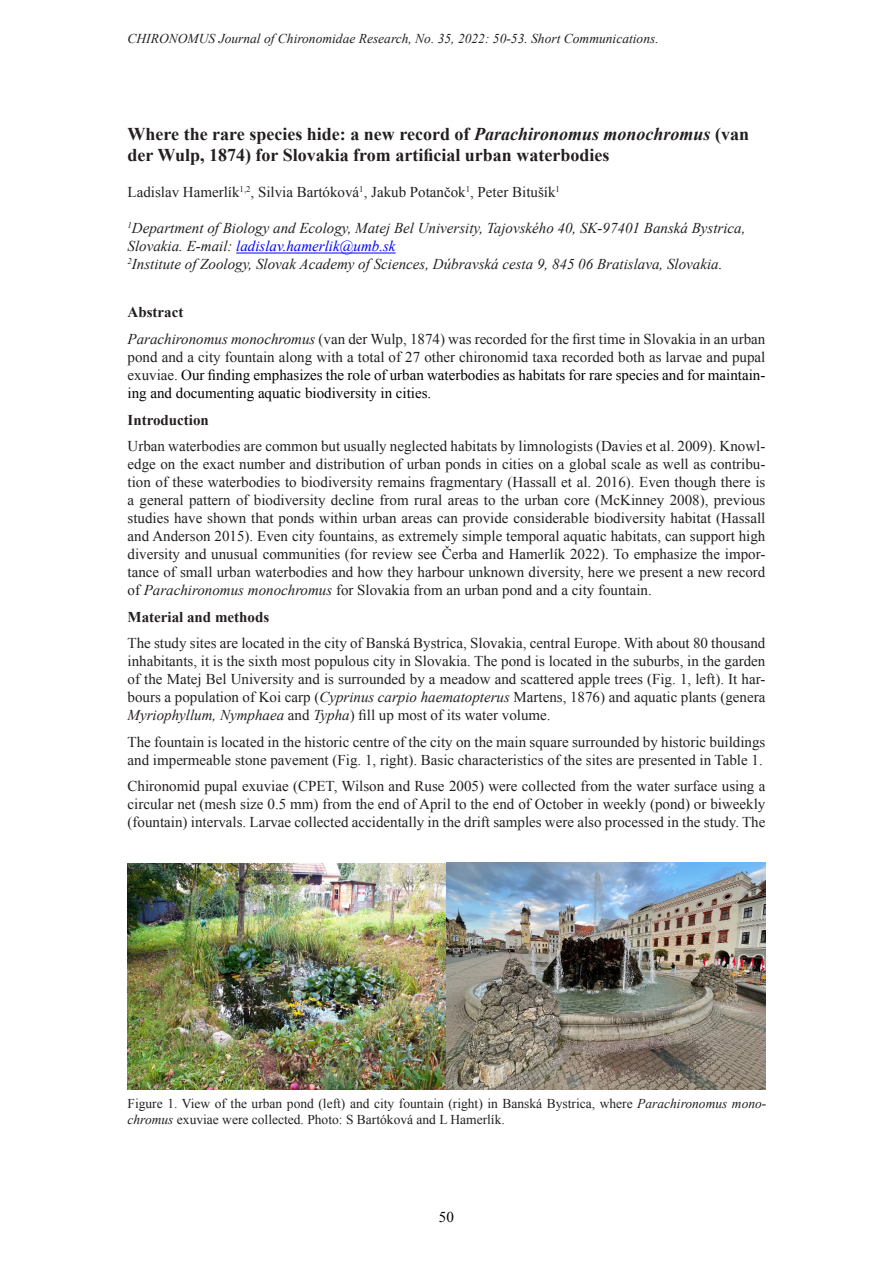
<style>
.page{position:relative;width:893px;height:1263px;background:#fff}
.page>*{position:absolute;margin:0;border:0;box-sizing:border-box;transform-origin:0 0}
.Overskrift_Short_com{font:700 18px/21.6px "Times New Roman";color:#231f20}
.Kolonnetekst_artikle{font:15px/18px "Times New Roman";color:#231f20;text-align:justify}
.Author_short_communi{font:italic 15px/18px "Times New Roman";color:#231f20}
.Author_short_communi-2{font:15px "Times New Roman";color:#231f20}
.Kolonnetekst_artikle-2{font:700 15px "Times New Roman";color:#231f20}
.t1{font:15px "Times New Roman";color:#000}
.Bildetekst{font:13.5px/16.2px "Times New Roman";color:#231f20}
.Bildetekst-2{font:italic 13.5px "Times New Roman";color:#231f20}
.s1{font-style:italic}
.s2{color:#00f}
.s3{color:#000}
</style>
<div class="page">
<hr style="left:236px;top:253px;width:160px;height:1px;background:#00f">
<img style="left:128px;top:862px;width:637px;height:227px">
<p class="Bildetekst-2" style="left:128px;top:30px;width:533px">CHIRONOMUS Journal of Chironomidae Research, No. 35, 2022: 50-53. Short Communications.</p>
<p class="Overskrift_Short_com" style="left:128px;top:122px;width:623px">Where the rare species hide: a new record of <span class="s1">Parachironomus monochromus</span> (van der Wulp, 1874) for Slovakia from artificial urban waterbodies</p>
<p class="Author_short_communi-2" style="left:128px;top:182px;width:434px">Ladislav Hamerlík<sup>1,2</sup>, Silvia Bartóková<sup>1</sup>, Jakub Potančok<sup>1</sup>, Peter Bitušík<sup>1</sup></p>
<p class="Author_short_communi" style="left:128px;top:219px;width:619px"><sup>1</sup>Department of Biology and Ecology, Matej Bel University, Tajovského 40, SK-97401 Banská Bystrica,<br>Slovakia. E-mail: <span class="s2">ladislav.hamerlik@umb.sk</span></p>
<p class="Author_short_communi" style="left:128px;top:255px;width:596px"><sup>2</sup>Institute of Zoology, Slovak Academy of Sciences, Dúbravská cesta 9, 845 06 Bratislava, Slovakia.</p>
<p class="Kolonnetekst_artikle-2" style="left:128px;top:302px;width:57px">Abstract</p>
<p class="Kolonnetekst_artikle" style="left:128px;top:330px;width:639px"><span class="s1">Parachironomus monochromus</span> (van der Wulp, 1874) was recorded for the first time in Slovakia in an urban pond and a city fountain along with a total of 27 other chironomid taxa recorded both as larvae and pupal exuviae. <span class="s3">Our finding emphasizes the role of urban waterbodies as habitats for rare species and for maintain&shy;ing and documenting aquatic biodiversity in cities.</span></p>
<p class="Kolonnetekst_artikle-2" style="left:128px;top:409px;width:83px">Introduction</p>
<p class="Kolonnetekst_artikle" style="left:128px;top:437px;width:639px">Urban waterbodies are common but usually neglected habitats by limnologists (Davies et al. 2009). Knowl&shy;edge on the exact number and distribution of urban ponds in cities on a global scale as well as contribu&shy;tion of these waterbodies to biodiversity remains fragmentary (Hassall et al. 2016). Even though there is a general pattern of biodiversity decline from rural areas to the urban core (McKinney 2008), previous studies have shown that ponds within urban areas can provide considerable biodiversity habitat (Hassall and Anderson 2015). Even city fountains, as extremely simple temporal aquatic habitats, can support high diversity and unusual communities (for review see Čerba and Hamerlík 2022). To emphasize the impor&shy;tance of small urban waterbodies and how they harbour unknown diversity, here we present a new record of <span class="s1">Parachironomus monochromus</span> for Slovakia from an urban pond and a city fountain.</p>
<p class="Kolonnetekst_artikle-2" style="left:128px;top:606px;width:143px">Material and methods</p>
<p class="Kolonnetekst_artikle" style="left:128px;top:634px;width:639px">The study sites are located in the city of Banská Bystrica, Slovakia, central Europe. With about 80 thousand inhabitants, it is the sixth most populous city in Slovakia. The pond is located in the suburbs, in the garden of the Matej Bel University and is surrounded by a meadow and scattered apple trees (Fig. 1, left). It har&shy;bours a population of Koi carp (<span class="s1">Cyprinus carpio haematopterus</span> Martens, 1876) and aquatic plants (genera <span class="s1">Myriophyllum, Nymphaea</span> and <span class="s1">Typha</span>) fill up most of its water volume.</p>
<p class="Kolonnetekst_artikle" style="left:128px;top:732px;width:639px">The fountain is located in the historic centre of the city on the main square surrounded by historic buildings and impermeable stone pavement (Fig. 1, right). Basic characteristics of the sites are presented in Table 1.</p>
<p class="Kolonnetekst_artikle" style="left:128px;top:777px;width:639px">Chironomid pupal exuviae (CPET, Wilson and Ruse 2005) were collected from the water surface using a circular net (mesh size 0.5 mm) from the end of April to the end of October in weekly (pond) or biweekly (fountain) intervals. Larvae collected accidentally in the drift samples were also processed in the study. The</p>
<p class="Bildetekst" style="left:128px;top:1095px;width:640px">Figure 1. View of the urban pond (left) and city fountain (right) in Banská Bystrica, where <span class="s1">Parachironomus mono&shy;chromus</span> exuviae were collected. Photo: S Bartóková and L Hamerlík.</p>
<p class="t1" style="left:439px;top:1207px;width:16px">50</p>
</div>
